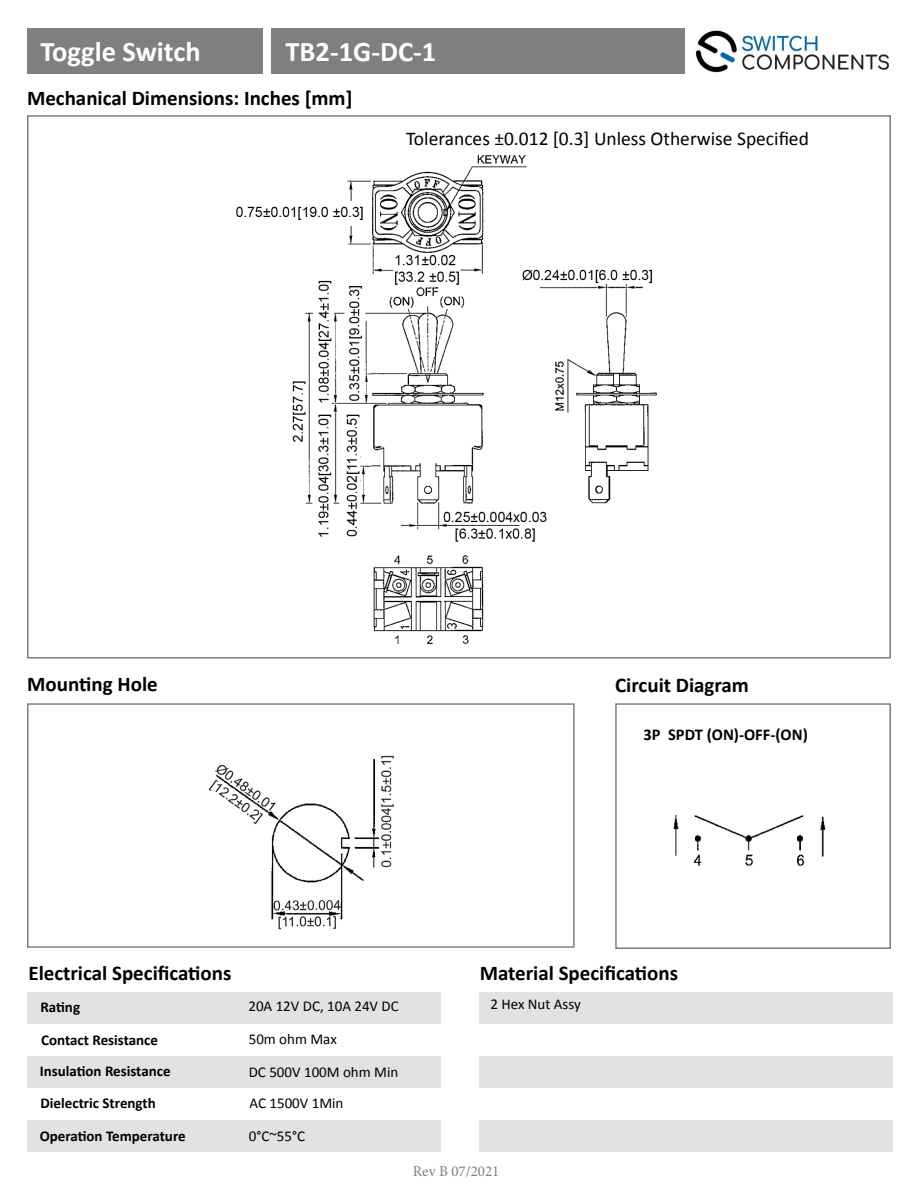
<style>
.page{position:relative;width:918px;height:1188px;background:#fff}
.page>*{position:absolute;margin:0;border:0;box-sizing:border-box;transform-origin:0 0}
.t1{font:700 28.5px "Calibri";color:#fff}
.t2{font:700 21px "Calibri";color:#000}
.t3{font:19.5px "Calibri";color:#000}
.t4{font:700 16.5px "Calibri";color:#000}
.t5{font:700 15px "Calibri";color:#000}
.t6{font:15px "Calibri";color:#000}
.t7{font:15px "Minion Pro";color:#7f7f7f}
</style>
<div class="page">
<img style="left:695px;top:30px;width:194px;height:43px">
<div style="left:27px;top:29px;width:236px;height:45px;background:#7f7f7f"></div>
<div style="left:27px;top:703px;width:548px;height:245px;border:2px solid #7f7f7f"></div>
<div style="left:615px;top:703px;width:276px;height:246px;border:2px solid #7f7f7f"></div>
<div style="left:27px;top:992px;width:414px;height:31px;background:#e2e2e2"></div>
<div style="left:479px;top:992px;width:414px;height:31px;background:#e2e2e2"></div>
<div style="left:27px;top:1056px;width:414px;height:32px;background:#e2e2e2"></div>
<div style="left:479px;top:1056px;width:414px;height:32px;background:#e2e2e2"></div>
<div style="left:27px;top:1120px;width:414px;height:32px;background:#e2e2e2"></div>
<div style="left:479px;top:1120px;width:414px;height:32px;background:#e2e2e2"></div>
<div style="left:271px;top:28px;width:414px;height:46px;background:#7f7f7f"></div>
<img style="left:208px;top:755px;width:186px;height:175px">
<img style="left:673px;top:814px;width:153px;height:52px">
<img style="left:236px;top:155px;width:421px;height:490px">
<p class="t1" style="left:40px;top:31px;width:162px">Toggle Switch</p>
<p class="t1" style="left:286px;top:31px;width:152px">TB2-1G-DC-1</p>
<p class="t2" style="left:27px;top:83px;width:327px">Mechanical Dimensions: Inches [mm]</p>
<p class="t3" style="left:406px;top:126px;width:404px">Tolerances ±0.012 [0.3] Unless Otherwise Specified</p>
<p class="t2" style="left:27px;top:669px;width:132px">Mounting Hole</p>
<p class="t2" style="left:615px;top:671px;width:135px">Circuit Diagram</p>
<p class="t4" style="left:644px;top:722px;width:166px">3P SPDT (ON)-OFF-(ON)</p>
<p class="t2" style="left:29px;top:958px;width:205px">Electrical Specifications</p>
<p class="t2" style="left:480px;top:958px;width:200px">Material Specifications</p>
<p class="t5" style="left:40px;top:996px;width:41px">Rating</p>
<p class="t5" style="left:41px;top:1029px;width:118px">Contact Resistance</p>
<p class="t5" style="left:40px;top:1061px;width:132px">Insulation Resistance</p>
<p class="t6" style="left:248px;top:997px;width:152px">20A 12V DC, 10A 24V DC</p>
<p class="t6" style="left:249px;top:1030px;width:90px">50m ohm Max</p>
<p class="t6" style="left:249px;top:1062px;width:151px">DC 500V 100M ohm Min</p>
<p class="t5" style="left:40px;top:1092px;width:117px">Dielectric Strength</p>
<p class="t6" style="left:250px;top:1094px;width:96px">AC 1500V 1Min</p>
<p class="t5" style="left:40px;top:1125px;width:148px">Operation Temperature</p>
<p class="t6" style="left:249px;top:1127px;width:58px">0°C~55°C</p>
<p class="t6" style="left:490px;top:995px;width:92px">2 Hex Nut Assy</p>
<p class="t7" style="left:413px;top:1162px;width:88px">Rev B 07/2021</p>
</div>
